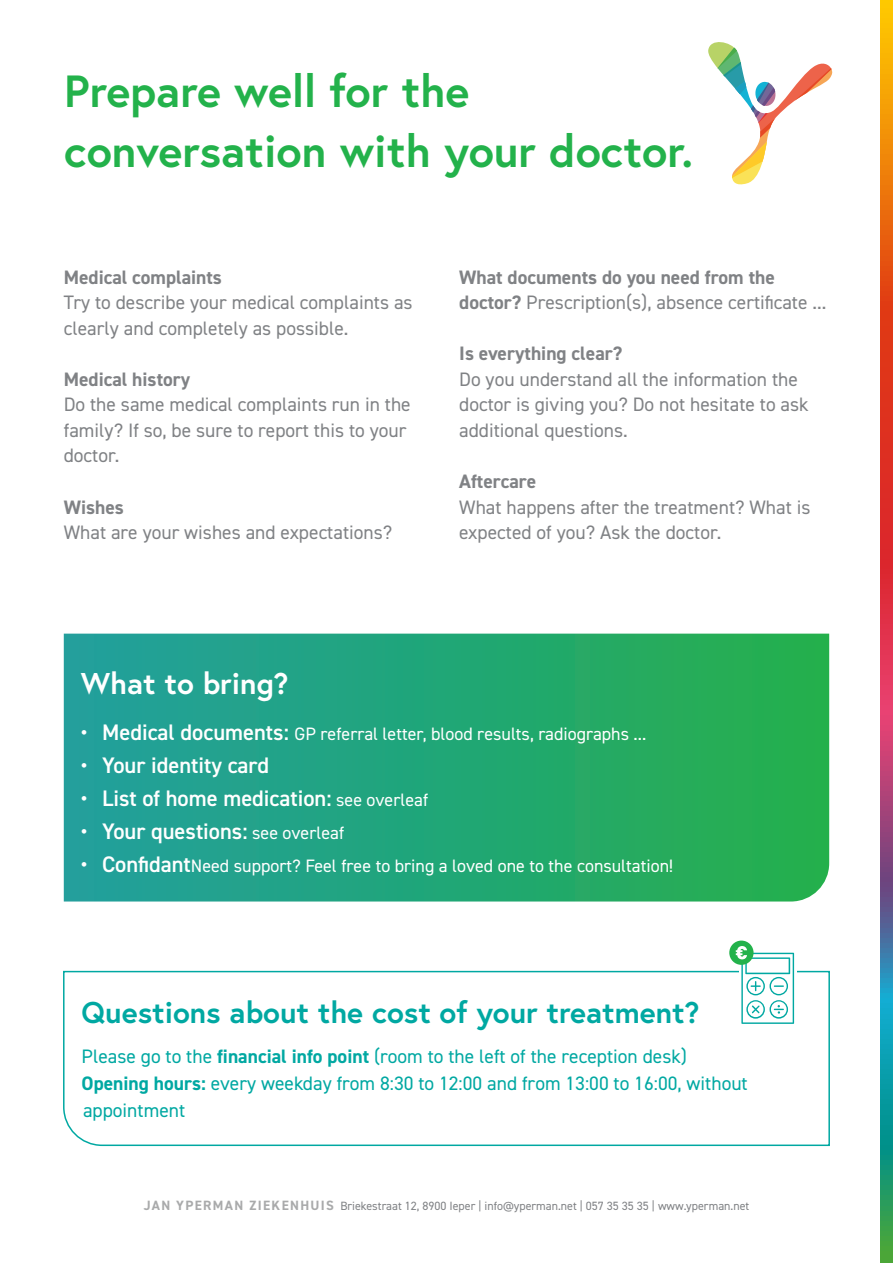
<style>
.page{position:relative;width:893px;height:1263px;background:#fff}
.page>*{position:absolute;margin:0;border:0;box-sizing:border-box;transform-origin:0 0}
.t1{font:700 45px "Europa";color:#23b24b}
.t2{font:700 30px "Europa";color:#00a8a2}
.t3{font:700 30px "Europa";color:#fff}
.t4{font:600 22.5px "DIN2014";color:#fff}
.lopend{font:19.5px/25.5px "DIN2014";color:#808285}
.lopend-2{font:19.5px "DIN2014";color:#00a8a2}
.tsstitel_2{font:19.5px/25.5px "DIN2014";color:#808285}
.tsstitel_2-2{font:700 19.5px "DIN2014";color:#808285}
.t5{font:18px "DIN2014";color:#fff}
.t6{font:12px "DIN2014";color:#808285}
.s1{font-weight:700}
.s2{font-weight:600;font-size:22.5px}
.s3{font-weight:400;font-size:18px}
.s4{font-weight:700;font-size:13.5px;color:#a9aaab}
</style>
<div class="page">
<svg style="left:64px;top:634px;width:765px;height:267px;background:#22a677"></svg>
<svg style="left:63px;top:970px;width:767px;height:177px"></svg>
<svg style="left:708px;top:42px;width:124px;height:142px"></svg>
<div style="left:739px;top:950px;width:57px;height:75px;background:#e7f6f6"></div>
<svg style="left:729px;top:940px;width:25px;height:25px"></svg>
<svg style="left:736px;top:946px;width:58px;height:78px;background:#c4eae5"></svg>
<svg style="left:880px;top:0;width:13px;height:1263px;background:#a4654d"></svg>
<p class="t1" style="left:64px;top:61px;width:407px">Prepare well for the</p>
<p class="t1" style="left:64px;top:121px;width:630px">conversation with your doctor.</p>
<p class="tsstitel_2-2" style="left:64px;top:264px;width:160px">Medical complaints</p>
<p class="lopend" style="left:64px;top:290px;width:350px">Try to describe your medical complaints as clearly and completely as possible.</p>
<p class="tsstitel_2-2" style="left:64px;top:366px;width:128px">Medical history</p>
<p class="lopend" style="left:64px;top:392px;width:348px">Do the same medical complaints run in the family? If so, be sure to report this to your doctor.</p>
<p class="tsstitel_2-2" style="left:64px;top:494px;width:62px">Wishes</p>
<p class="lopend" style="left:64px;top:519px;width:330px">What are your wishes and expectations?</p>
<p class="tsstitel_2" style="left:459px;top:264px;width:369px"><span class="s1">What documents do you need from the doctor?</span> Prescription(s), absence certificate ...</p>
<p class="tsstitel_2-2" style="left:459px;top:341px;width:165px">Is everything clear?</p>
<p class="lopend" style="left:459px;top:366px;width:351px">Do you understand all the information the doctor is giving you? Do not hesitate to ask additional questions.</p>
<p class="tsstitel_2-2" style="left:459px;top:468px;width:78px">Aftercare</p>
<p class="lopend" style="left:459px;top:494px;width:353px">What happens after the treatment? What is expected of you? Ask the doctor.</p>
<p class="t3" style="left:81px;top:663px;width:209px">What to bring?</p>
<p class="t5" style="left:81px;top:722px;width:567px"><span class="s2">• Medical documents:</span> GP referral letter, blood results, radiographs ...</p>
<p class="t4" style="left:81px;top:750px;width:190px">• Your identity card</p>
<p class="t4" style="left:81px;top:783px;width:349px">• List of home medication: <span class="s3">see overleaf</span></p>
<p class="t4" style="left:81px;top:816px;width:265px">• Your questions: <span class="s3">see overleaf</span></p>
<p class="t5" style="left:81px;top:854px;width:594px"><span class="s2">• Confidant</span>Need support? Feel free to bring a loved one to the consultation!</p>
<p class="t2" style="left:82px;top:992px;width:619px">Questions about the cost of your treatment?</p>
<p class="lopend-2" style="left:82px;top:1044px;width:607px">Please go to the <span class="s1">financial info point</span> (room to the left of the reception desk)</p>
<p class="lopend-2" style="left:82px;top:1071px;width:668px"><span class="s1">Opening hours:</span> every weekday from 8:30 to 12:00 and from 13:00 to 16:00, without</p>
<p class="lopend-2" style="left:83px;top:1098px;width:104px">appointment</p>
<p class="t6" style="left:144px;top:1198px;width:607px"><span class="s4">JAN YPERMAN ZIEKENHUIS</span> Briekestraat 12, 8900 Ieper | info@yperman.net | 057 35 35 35 | www.yperman.net</p>
</div>
